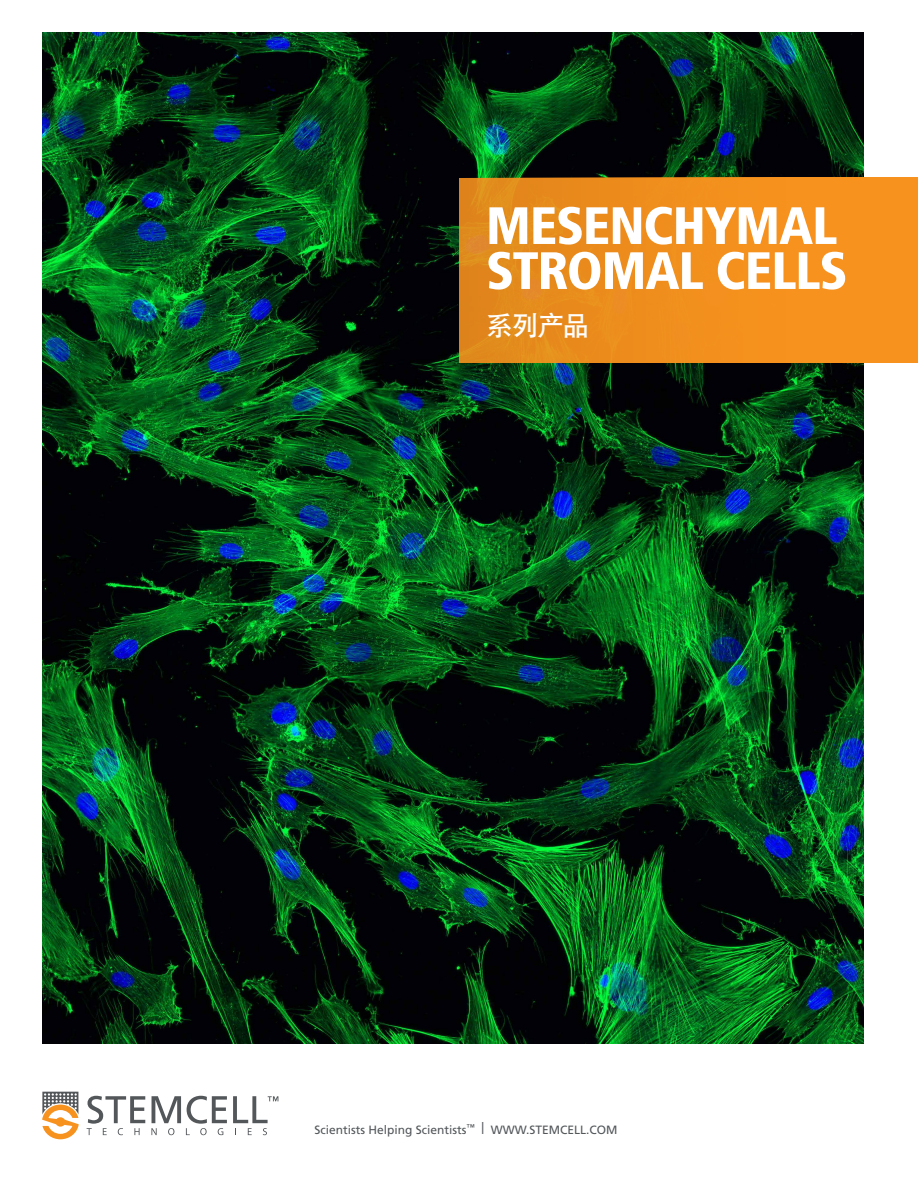
<style>
.page{position:relative;width:918px;height:1188px;background:#fff}
.page>*{position:absolute;margin:0;border:0;box-sizing:border-box;transform-origin:0 0}
.t1{font:900 condensed 52.5px/45px "Frutiger LT Std";letter-spacing:-.015em;color:#fff}
.t2{font:27px "DFP Hei W7";color:#fff}
.t3{font:12px "Frutiger LT Std";color:#53575a}
</style>
<div class="page">
<svg style="left:87px;top:1096px;width:58px;height:39px"></svg>
<svg style="left:151px;top:1096px;width:76px;height:39px"></svg>
<svg style="left:233px;top:1096px;width:45px;height:39px"></svg>
<svg style="left:42px;top:1092px;width:37px;height:47px"></svg>
<img style="left:42px;top:32px;width:822px;height:1011px">
<div style="left:459px;top:178px;width:459px;height:184px;background:linear-gradient(to right,#e2891c,#fc941e)"></div>
<h1 class="t1" style="left:486px;top:203px;width:363px">MESENCHYMAL<br>STROMAL CELLS</h1>
<h2 class="t2" style="left:486px;top:312px;width:105px">系列产品</h2>
<p class="t3" style="left:315px;top:1123px;width:305px">Scientists Helping Scientists<sup>™</sup> | WWW.STEMCELL.COM</p>
</div>
